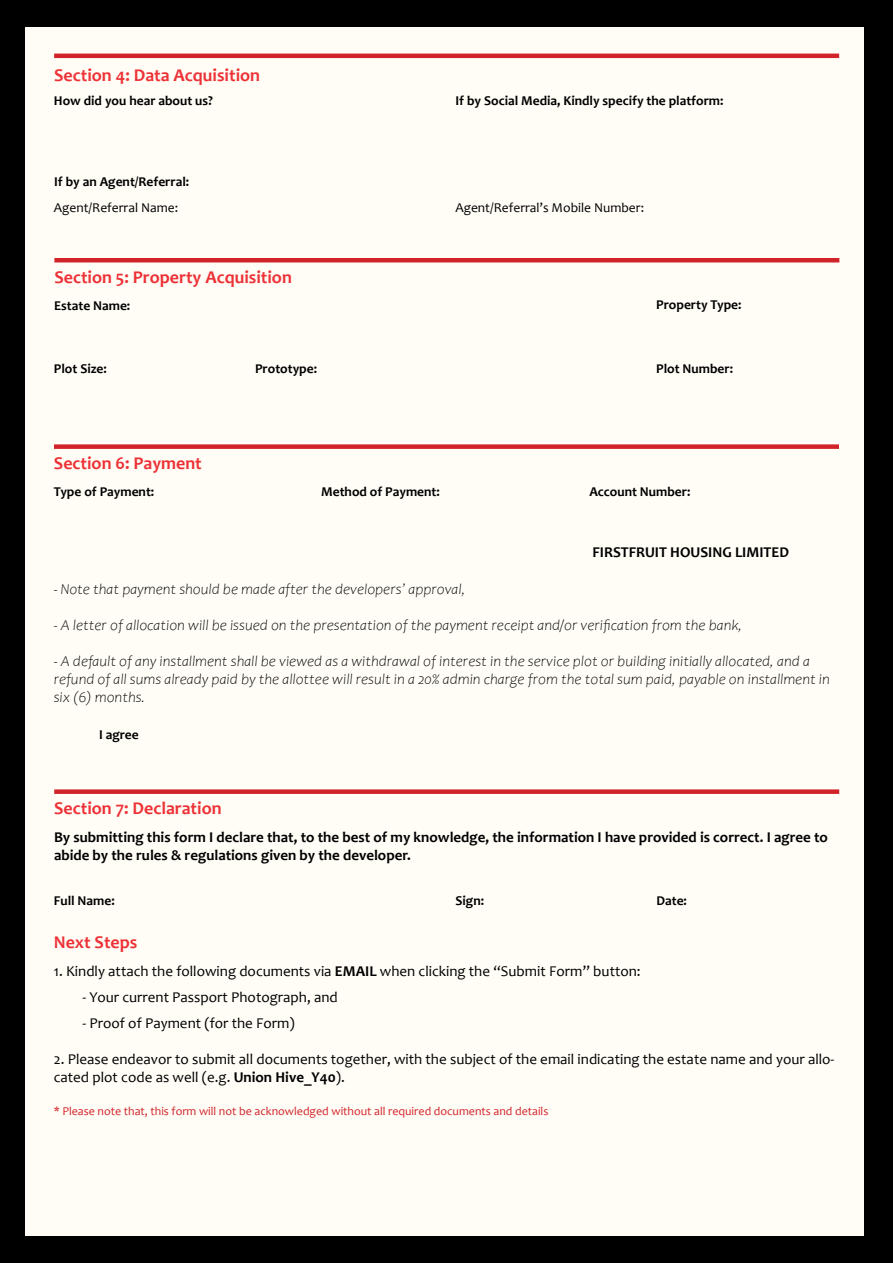
<style>
.page{position:relative;width:893px;height:1263px;background:#000}
.page>*{position:absolute;margin:0;border:0;box-sizing:border-box;transform-origin:0 0}
.t1{font:700 18px "Candara";color:#ed3237}
.t2{font:italic 300 15px/18px "Candara";color:#000}
.t3{font:15px/18px "Candara";color:#000}
.t4{font:700 15px/18px "Candara";color:#000}
.t5{font:700 13.5px "Candara";color:#000}
.t6{font:13.5px "Candara";color:#000}
.t7{font:12px "Candara";color:#d2232a}
.s1{font-weight:700}
</style>
<div class="page">
<div style="left:26px;top:27px;width:838px;height:1209px;background:#fffdf6"></div>
<hr style="left:54px;top:54px;width:785px;height:4px;background:#d2232a">
<hr style="left:54px;top:258px;width:785px;height:4px;background:#d2232a">
<div style="left:54px;top:444px;width:785px;height:5px;background:#d2232a"></div>
<div style="left:54px;top:789px;width:785px;height:5px;background:#d2232a"></div>
<p class="t1" style="left:54px;top:64px;width:207px">Section 4: Data Acquisition</p>
<p class="t5" style="left:54px;top:92px;width:161px">How did you hear about us?</p>
<p class="t5" style="left:455px;top:92px;width:270px">If by Social Media, Kindly specify the platform:</p>
<p class="t5" style="left:54px;top:174px;width:137px">If by an Agent/Referral:</p>
<p class="t6" style="left:54px;top:200px;width:126px">Agent/Referral Name:</p>
<p class="t6" style="left:455px;top:200px;width:190px">Agent/Referral’s Mobile Number:</p>
<p class="t1" style="left:54px;top:266px;width:239px">Section 5: Property Acquisition</p>
<p class="t5" style="left:54px;top:297px;width:78px">Estate Name:</p>
<p class="t5" style="left:54px;top:360px;width:54px">Plot Size:</p>
<p class="t1" style="left:54px;top:452px;width:149px">Section 6: Payment</p>
<p class="t5" style="left:255px;top:360px;width:64px">Prototype:</p>
<p class="t5" style="left:656px;top:296px;width:87px">Property Type:</p>
<p class="t5" style="left:656px;top:360px;width:78px">Plot Number:</p>
<p class="t5" style="left:54px;top:483px;width:102px">Type of Payment:</p>
<p class="t5" style="left:321px;top:483px;width:120px">Method of Payment:</p>
<p class="t5" style="left:589px;top:483px;width:103px">Account Number:</p>
<p class="t4" style="left:593px;top:543px;width:198px">FIRSTFRUIT HOUSING LIMITED</p>
<p class="t2" style="left:54px;top:580px;width:413px">- Note that payment should be made after the developers’ approval,</p>
<p class="t2" style="left:54px;top:616px;width:690px">- A letter of allocation will be issued on the presentation of the payment receipt and/or verification from the bank,</p>
<p class="t2" style="left:54px;top:652px;width:778px">- A default of any installment shall be viewed as a withdrawal of interest in the service plot or building initially allocated, and a refund of all sums already paid by the allottee will result in a 20% admin charge from the total sum paid, payable on installment in six (6) months.</p>
<p class="t5" style="left:99px;top:726px;width:41px">I agree</p>
<p class="t1" style="left:54px;top:797px;width:169px">Section 7: Declaration</p>
<p class="t4" style="left:54px;top:828px;width:775px">By submitting this form I declare that, to the best of my knowledge, the information I have provided is correct. I agree to abide by the rules &amp; regulations given by the developer.</p>
<p class="t5" style="left:54px;top:892px;width:62px">Full Name:</p>
<p class="t1" style="left:54px;top:931px;width:85px">Next Steps</p>
<p class="t5" style="left:455px;top:892px;width:30px">Sign:</p>
<p class="t5" style="left:656px;top:892px;width:32px">Date:</p>
<p class="t3" style="left:54px;top:962px;width:588px">1. Kindly attach the following documents via <span class="s1">EMAIL</span> when clicking the “Submit Form” button:</p>
<p class="t3" style="left:83px;top:988px;width:257px">- Your current Passport Photograph, and</p>
<p class="t3" style="left:83px;top:1014px;width:214px">- Proof of Payment (for the Form)</p>
<p class="t3" style="left:54px;top:1050px;width:782px">2. Please endeavor to submit all documents together, with the subject of the email indicating the estate name and your allo&shy;cated plot code as well (e.g. <span class="s1">Union Hive_Y40</span>).</p>
<p class="t7" style="left:54px;top:1103px;width:496px">* Please note that, this form will not be acknowledged without all required documents and details</p>
</div>
